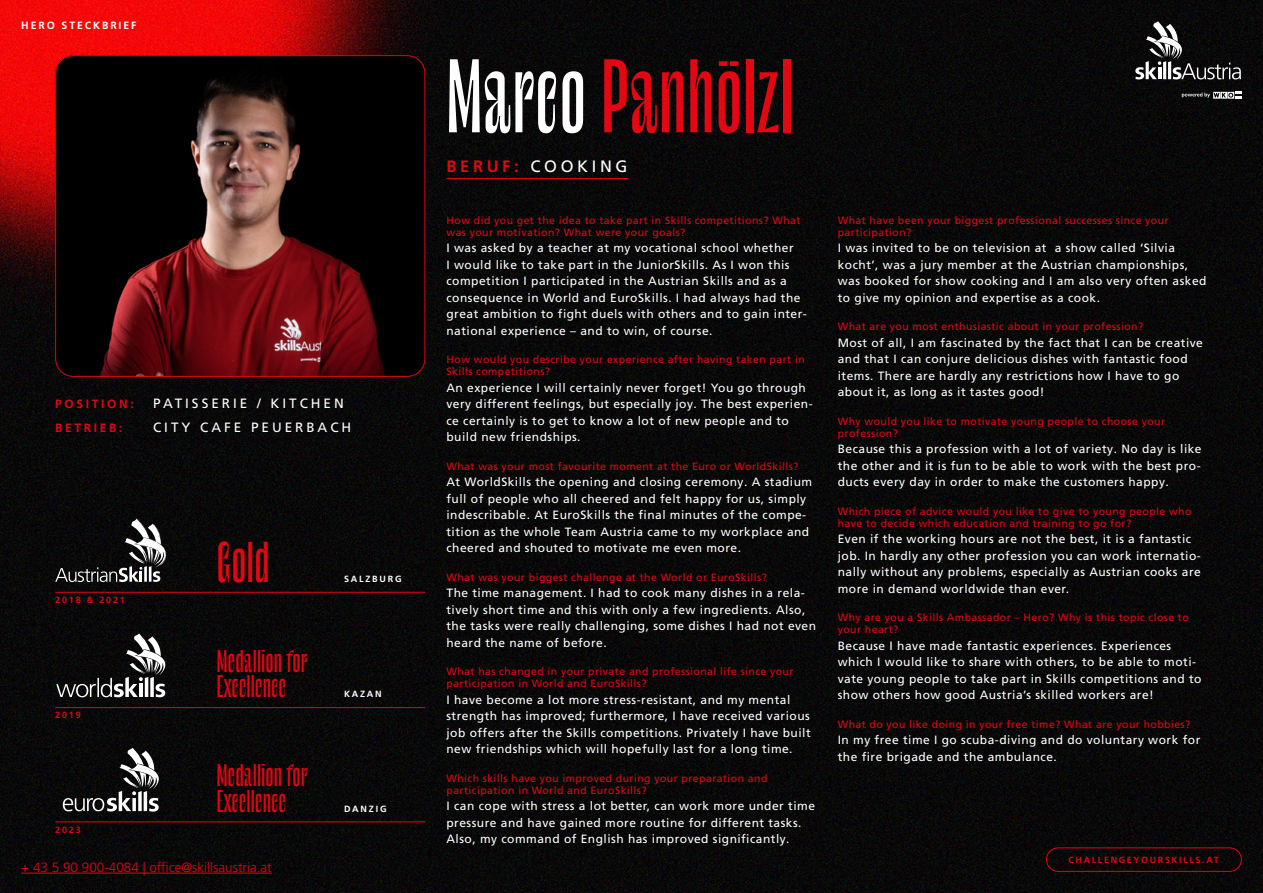
<style>
.page{position:relative;width:1263px;height:893px;background:#fff}
.page>*{position:absolute;margin:0;border:0;box-sizing:border-box;transform-origin:0 0}
.t1{font:90px "Le Murmure";color:#e30613}
.t2{font:49.5px "Le Murmure";color:#e30613}
.t3{font:27px/25.5px "Le Murmure";color:#e30613}
.t4{font:16.5px "Frutiger LT Pro";letter-spacing:.22em;color:#fff}
.t5{font:300 13.5px "Frutiger LT Pro";color:#e30613}
.t6{font:13.5px "Frutiger LT Pro";letter-spacing:.22em;color:#fff}
.t7{font:12px/16.5px "Frutiger LT Pro";letter-spacing:.04em;color:#fff}
.t8{font:700 12px "Frutiger LT Pro";letter-spacing:.22em;color:#e30613}
.t9{font:10.5px/12px "Frutiger LT Pro";letter-spacing:.04em;color:#e30613}
.t10{font:700 10.5px "Frutiger LT Pro";letter-spacing:.18em;color:#fff}
.t11{font:700 9px "Frutiger LT Pro";letter-spacing:.18em;color:#e30613}
.t12{font:700 9px "Frutiger LT Pro";letter-spacing:.2em;color:#fff}
.t13{font:700 9px "Frutiger LT Pro";letter-spacing:.2em;color:#e30613}
.s1{color:#fff}
.s2{font-weight:700;color:#e30613}
</style>
<div class="page">
<img style="left:0;top:0;width:1263px;height:893px">
<div style="left:1046px;top:847px;width:196px;height:25px;border:1px solid #e30613;border-radius:12px"></div>
<svg style="left:1135px;top:21px;width:106px;height:58px;background:#363536"></svg>
<svg style="left:1182px;top:92px;width:60px;height:7px"></svg>
<svg style="left:55px;top:518px;width:113px;height:64px;background:#323132"></svg>
<svg style="left:63px;top:748px;width:110px;height:64px;background:#353435"></svg>
<hr style="left:55px;top:592px;width:370px;height:1px;background:#e30613">
<hr style="left:55px;top:707px;width:370px;height:1px;background:#e30613">
<hr style="left:55px;top:821px;width:370px;height:1px;background:#e30613">
<svg style="left:56px;top:634px;width:124px;height:63px;background:#333"></svg>
<hr style="left:21px;top:873px;width:251px;height:1px;background:#e30613">
<img style="left:55px;top:55px;width:370px;height:322px">
<div style="left:55px;top:55px;width:370px;height:322px;border:1px solid #e30613;border-radius:18px"></div>
<hr style="left:446px;top:178px;width:182px;height:1px;background:#e30613">
<p class="t10" style="left:21px;top:19px;width:117px">HERO STECKBRIEF</p>
<p class="t8" style="left:55px;top:397px;width:80px">POSITION:</p>
<p class="t6" style="left:153px;top:395px;width:192px">PATISSERIE / KITCHEN</p>
<p class="t8" style="left:55px;top:421px;width:69px">BETRIEB:</p>
<p class="t6" style="left:153px;top:419px;width:200px">CITY CAFE PEUERBACH</p>
<p class="t13" style="left:55px;top:594px;width:71px">2018 &amp; 2021</p>
<p class="t11" style="left:55px;top:710px;width:27px">2019</p>
<p class="t11" style="left:55px;top:824px;width:27px">2023</p>
<h2 class="t2" style="left:217px;top:532px;width:54px">Gold</h2>
<h3 class="t3" style="left:217px;top:648px;width:92px">Medallion for<br>Excellence</h3>
<h3 class="t3" style="left:217px;top:762px;width:92px">Medallion for<br>Excellence</h3>
<p class="t5" style="left:21px;top:859px;width:252px">+ 43 5 90 900-4084 | office@skillsaustria.at</p>
<p class="t12" style="left:344px;top:573px;width:59px">SALZBURG</p>
<p class="t12" style="left:344px;top:689px;width:39px">KAZAN</p>
<p class="t12" style="left:344px;top:803px;width:44px">DANZIG</p>
<h1 class="t1" style="left:446px;top:41px;width:349px"><span class="s1">Marco</span> Panhölzl</h1>
<h3 class="t4" style="left:446px;top:156px;width:183px"><span class="s2">BERUF:</span> COOKING</h3>
<p class="t9" style="left:446px;top:214px;width:356px">How did you get the idea to take part in Skills competitions? What was your motivation? What were your goals?</p>
<p class="t7" style="left:446px;top:240px;width:362px">I was asked by a teacher at my vocational school whether<br>I would like to take part in the JuniorSkills. As I won this competition I participated in the Austrian Skills and as a consequence in World and EuroSkills. I had always had the great ambition to fight duels with others and to gain inter&shy;national experience – and to win, of course.</p>
<p class="t9" style="left:446px;top:354px;width:360px">How would you describe your experience after having taken part in<br>Skills competitions?</p>
<p class="t7" style="left:446px;top:380px;width:368px">An experience I will certainly never forget! You go through very different feelings, but especially joy. The best experien&shy;ce certainly is to get to know a lot of new people and to build new friendships.</p>
<p class="t9" style="left:446px;top:460px;width:353px">What was your most favourite moment at the Euro or WorldSkills?</p>
<p class="t7" style="left:446px;top:474px;width:367px">At WorldSkills the opening and closing ceremony. A stadium full of people who all cheered and felt happy for us, simply indescribable. At EuroSkills the final minutes of the compe&shy;tition as the whole Team Austria came to my workplace and cheered and shouted to motivate me even more.</p>
<p class="t9" style="left:446px;top:571px;width:322px">What was your biggest challenge at the World or EuroSkills?</p>
<p class="t7" style="left:446px;top:585px;width:371px">The time management. I had to cook many dishes in a rela&shy;tively short time and this with only a few ingredients. Also, the tasks were really challenging, some dishes I had not even heard the name of before.</p>
<p class="t9" style="left:446px;top:666px;width:349px">What has changed in your private and professional life since your participation in World and EuroSkills?</p>
<p class="t7" style="left:446px;top:692px;width:366px">I have become a lot more stress-resistant, and my mental strength has improved; furthermore, I have received various job offers after the Skills competitions. Privately I have built new friendships which will hopefully last for a long time.</p>
<p class="t9" style="left:446px;top:772px;width:322px">Which skills have you improved during your preparation and participation in World and EuroSkills?</p>
<p class="t7" style="left:446px;top:798px;width:370px">I can cope with stress a lot better, can work more under time pressure and have gained more routine for different tasks.<br>Also, my command of English has improved significantly.</p>
<p class="t9" style="left:838px;top:214px;width:332px">What have been your biggest professional successes since your participation?</p>
<p class="t7" style="left:838px;top:240px;width:370px">I was invited to be on television at a show called ‘Silvia kocht’, was a jury member at the Austrian championships, was booked for show cooking and I am also very often asked to give my opinion and expertise as a cook.</p>
<p class="t9" style="left:838px;top:321px;width:307px">What are you most enthusiastic about in your profession?</p>
<p class="t7" style="left:838px;top:335px;width:367px">Most of all, I am fascinated by the fact that I can be creative and that I can conjure delicious dishes with fantastic food items. There are hardly any restrictions how I have to go about it, as long as it tastes good!</p>
<p class="t9" style="left:838px;top:415px;width:329px">Why would you like to motivate young people to choose your profession?</p>
<p class="t7" style="left:838px;top:441px;width:365px;text-align:justify">Because this a profession with a lot of variety. No day is like the other and it is fun to be able to work with the best pro&shy;ducts every day in order to make the customers happy.</p>
<p class="t9" style="left:838px;top:505px;width:355px">Which piece of advice would you like to give to young people who have to decide which education and training to go for?</p>
<p class="t7" style="left:838px;top:531px;width:365px">Even if the working hours are not the best, it is a fantastic job. In hardly any other profession you can work internatio&shy;nally without any problems, especially as Austrian cooks are more in demand worldwide than ever.</p>
<p class="t9" style="left:838px;top:612px;width:353px">Why are you a Skills Ambassador – Hero? Why is this topic close to your heart?</p>
<p class="t7" style="left:838px;top:638px;width:365px">Because I have made fantastic experiences. Experiences which I would like to share with others, to be able to moti&shy;vate young people to take part in Skills competitions and to show others how good Austria’s skilled workers are!</p>
<p class="t9" style="left:838px;top:718px;width:354px">What do you like doing in your free time? What are your hobbies?</p>
<p class="t7" style="left:838px;top:732px;width:364px">In my free time I go scuba-diving and do voluntary work for the fire brigade and the ambulance.</p>
<p class="t11" style="left:1068px;top:854px;width:152px">CHALLENGEYOURSKILLS.AT</p>
</div>
